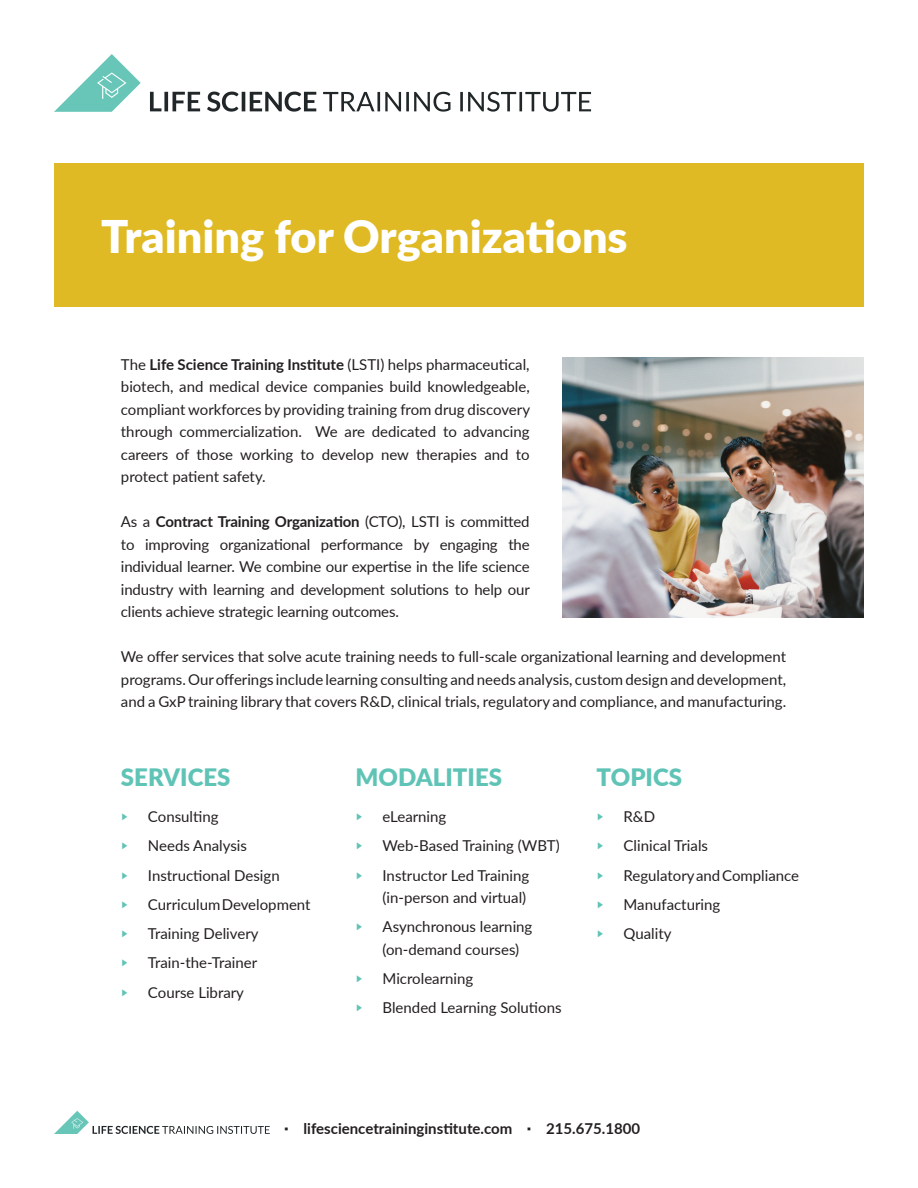
<style>
.page{position:relative;width:918px;height:1188px;background:#fff}
.page>*{position:absolute;margin:0;border:0;box-sizing:border-box;transform-origin:0 0}
.t1{font:900 45px "Lato";color:#fff}
.t2{font:900 24px "Lato";color:#5fc4b6}
.t3{font:15px/22.5px "Lato";color:#231f20;text-align:justify}
.t4{font:700 15px "Lato";color:#231f20}
.t5{font:15px "Zine Sans Display OT";color:#5fc4b6}
.s1{font-weight:700}
.s2{font-family:"Zine Sans Display OT"}
</style>
<div class="page">
<div style="left:54px;top:163px;width:810px;height:144px;background:#dfba24"></div>
<svg style="left:54px;top:1111px;width:216px;height:23px"></svg>
<img style="left:562px;top:358px;width:302px;height:260px">
<svg style="left:150px;top:92px;width:441px;height:20px"></svg>
<svg style="left:54px;top:54px;width:87px;height:58px"></svg>
<p class="t1" style="left:101px;top:203px;width:528px">Training for Organizations</p>
<p class="t3" style="left:121px;top:353px;width:411px">The <span class="s1">Life Science Training Institute</span> (LSTI) helps pharmaceutical, biotech, and medical device companies build knowledgeable, compliant workforces by providing training from drug discovery through commercialization. We are dedicated to advancing careers of those working to develop new therapies and to protect patient safety.</p>
<p class="t3" style="left:121px;top:510px;width:411px">As a <span class="s1">Contract Training Organization</span> (CTO), LSTI is committed to improving organizational performance by engaging the individual learner. We combine our expertise in the life science industry with learning and development solutions to help our clients achieve strategic learning outcomes.</p>
<p class="t3" style="left:121px;top:645px;width:667px">We offer services that solve acute training needs to full-scale organizational learning and development programs. Our offerings include learning consulting and needs analysis, custom design and development, and a GxP training library that covers R&amp;D, clinical trials, regulatory and compliance, and manufacturing.</p>
<p class="t2" style="left:121px;top:759px;width:111px">SERVICES</p>
<p class="t5" style="left:121px;top:809px;width:9px">▶</p>
<p class="t3" style="left:148px;top:805px;width:72px">Consulting</p>
<p class="t5" style="left:121px;top:838px;width:9px">▶</p>
<p class="t3" style="left:148px;top:834px;width:100px">Needs Analysis</p>
<p class="t5" style="left:121px;top:867px;width:9px">▶</p>
<p class="t3" style="left:148px;top:863px;width:133px">Instructional Design</p>
<p class="t5" style="left:121px;top:896px;width:9px">▶</p>
<p class="t3" style="left:148px;top:893px;width:164px">Curriculum Development</p>
<p class="t5" style="left:121px;top:926px;width:9px">▶</p>
<p class="t3" style="left:148px;top:922px;width:112px">Training Delivery</p>
<p class="t5" style="left:121px;top:955px;width:9px">▶</p>
<p class="t3" style="left:148px;top:951px;width:111px">Train-the-Trainer</p>
<p class="t5" style="left:121px;top:984px;width:9px">▶</p>
<p class="t3" style="left:148px;top:980px;width:98px">Course Library</p>
<p class="t2" style="left:356px;top:759px;width:148px">MODALITIES</p>
<p class="t5" style="left:356px;top:809px;width:9px">▶</p>
<p class="t3" style="left:383px;top:805px;width:65px">eLearning</p>
<p class="t5" style="left:356px;top:838px;width:9px">▶</p>
<p class="t3" style="left:383px;top:834px;width:179px">Web-Based Training (WBT)</p>
<p class="t5" style="left:356px;top:867px;width:9px">▶</p>
<p class="t3" style="left:383px;top:863px;width:148px">Instructor Led Training (in-person and virtual)</p>
<p class="t5" style="left:356px;top:919px;width:9px">▶</p>
<p class="t3" style="left:383px;top:915px;width:151px">Asynchronous learning (on-demand courses)</p>
<p class="t5" style="left:356px;top:971px;width:9px">▶</p>
<p class="t3" style="left:383px;top:967px;width:92px">Microlearning</p>
<p class="t5" style="left:356px;top:1000px;width:9px">▶</p>
<p class="t3" style="left:383px;top:996px;width:181px">Blended Learning Solutions</p>
<p class="t2" style="left:597px;top:759px;width:87px">TOPICS</p>
<p class="t5" style="left:597px;top:809px;width:9px">▶</p>
<p class="t3" style="left:624px;top:805px;width:33px">R&amp;D</p>
<p class="t5" style="left:597px;top:838px;width:9px">▶</p>
<p class="t3" style="left:624px;top:834px;width:86px">Clinical Trials</p>
<p class="t5" style="left:597px;top:867px;width:9px">▶</p>
<p class="t3" style="left:624px;top:863px;width:177px">Regulatory and Compliance</p>
<p class="t5" style="left:597px;top:896px;width:9px">▶</p>
<p class="t3" style="left:624px;top:893px;width:98px">Manufacturing</p>
<p class="t5" style="left:597px;top:926px;width:9px">▶</p>
<p class="t3" style="left:624px;top:922px;width:49px">Quality</p>
<p class="t4" style="left:284px;top:1117px;width:357px"><span class="s2">•</span> lifesciencetraininginstitute.com <span class="s2">•</span> 215.675.1800</p>
</div>
